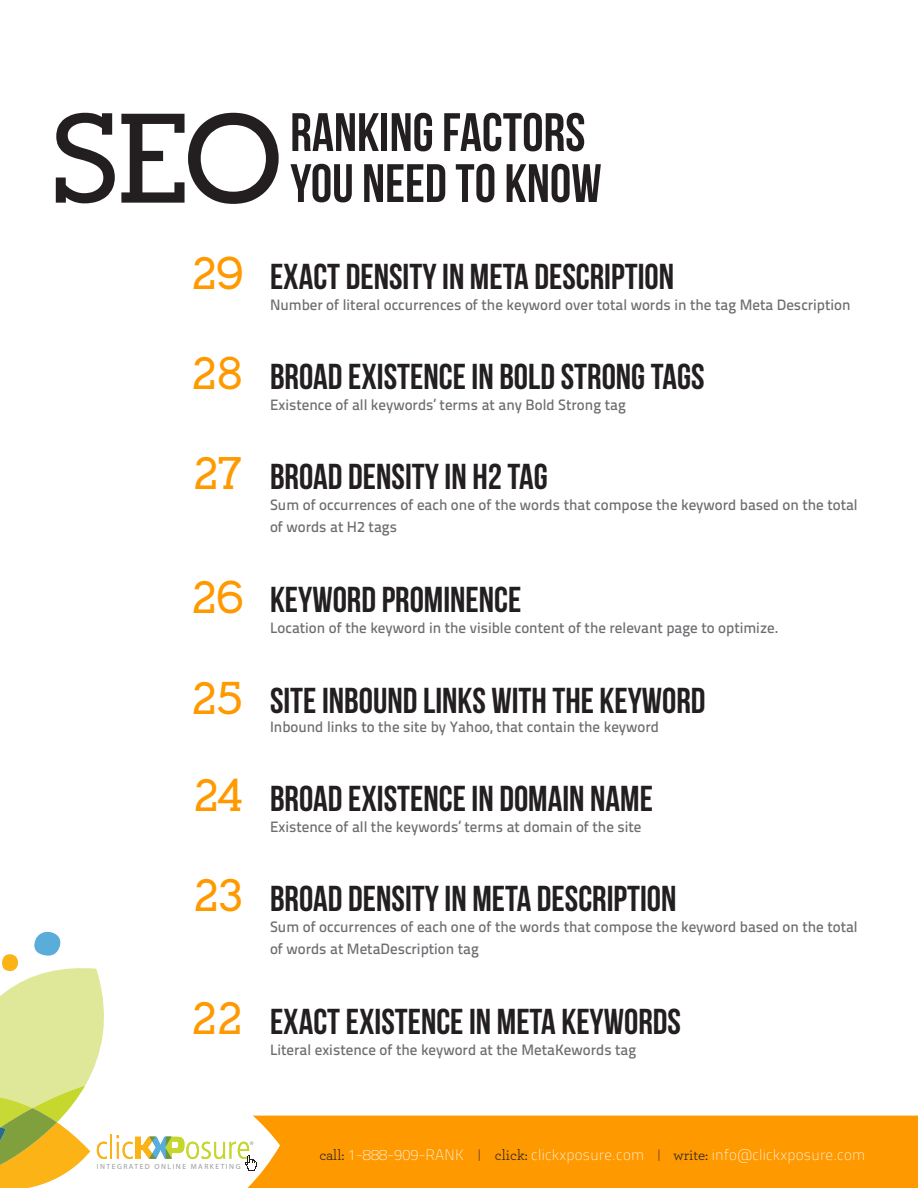
<style>
.page{position:relative;width:918px;height:1188px;background:#fff}
.page>*{position:absolute;margin:0;border:0;box-sizing:border-box;transform-origin:0 0}
.t1{font:700 124.5px "Alexandria FLF";color:#231f20}
.t2{font:54px "Bebas Neue";color:#231f20}
.t3{font:700 45px "Alexandria FLF";letter-spacing:-.025em;color:#f90}
.t4{font:36px "Bebas Neue";color:#231f20}
.t5{font:15px/22.5px "Titillium Text 14 L 600 wt";color:#6c6d70}
.t6{font:700 15px "Titillium Text 14 L";letter-spacing:.015em;color:#fff}
.t7{font:7.5px "Myriad Pro";letter-spacing:.2em;color:#97999c}
.s1{font-family:"Archer";font-weight:400;color:#231f20}
.s2{color:#231f20}
</style>
<div class="page">
<div style="left:247px;top:1116px;width:671px;height:72px;background:#f90"></div>
<hr style="left:110px;top:1134px;width:2px;height:25px;background:#fab217">
<svg style="left:117px;top:1135px;width:140px;height:36px"></svg>
<svg style="left:0;top:931px;width:108px;height:257px"></svg>
<p class="t1" style="left:51px;top:93px;width:234px">SEO</p>
<p class="t2" style="left:290px;top:103px;width:297px">RANKING FACTORS</p>
<p class="t2" style="left:290px;top:154px;width:313px">YOU NEED TO KNOW</p>
<p class="t3" style="left:191px;top:249px;width:54px">29</p>
<p class="t3" style="left:191px;top:350px;width:54px">28</p>
<p class="t3" style="left:192px;top:450px;width:52px">27</p>
<p class="t3" style="left:191px;top:573px;width:54px">26</p>
<p class="t3" style="left:191px;top:674px;width:54px">25</p>
<p class="t3" style="left:193px;top:772px;width:52px">24</p>
<p class="t3" style="left:193px;top:871px;width:52px">23</p>
<p class="t3" style="left:191px;top:995px;width:54px">22</p>
<p class="t4" style="left:270px;top:256px;width:406px">EXACT DENSITY IN META DESCRIPTION</p>
<p class="t5" style="left:270px;top:293px;width:582px">Number of literal occurrences of the keyword over total words in the tag Meta Description</p>
<p class="t4" style="left:270px;top:356px;width:436px">BROAD EXISTENCE IN BOLD STRONG TAGS</p>
<p class="t5" style="left:270px;top:393px;width:357px">Existence of all keywords’ terms at any Bold Strong tag</p>
<p class="t4" style="left:270px;top:456px;width:279px">BROAD DENSITY IN H2 TAG</p>
<p class="t5" style="left:270px;top:493px;width:589px">Sum of occurrences of each one of the words that compose the keyword based on the total of words at H2 tags</p>
<p class="t4" style="left:270px;top:580px;width:253px">KEYWORD PROMINENCE</p>
<p class="t5" style="left:270px;top:617px;width:510px">Location of the keyword in the visible content of the relevant page to optimize.</p>
<p class="t4" style="left:270px;top:681px;width:437px">SITE INBOUND LINKS WITH THE KEYWORD</p>
<p class="t5" style="left:270px;top:715px;width:390px">Inbound links to the site by Yahoo, that contain the keyword</p>
<p class="t4" style="left:270px;top:778px;width:384px">BROAD EXISTENCE IN DOMAIN NAME</p>
<p class="t5" style="left:270px;top:815px;width:373px">Existence of all the keywords’ terms at domain of the site</p>
<p class="t4" style="left:270px;top:878px;width:408px">BROAD DENSITY IN META DESCRIPTION</p>
<p class="t5" style="left:270px;top:915px;width:589px">Sum of occurrences of each one of the words that compose the keyword based on the total of words at MetaDescription tag</p>
<p class="t4" style="left:270px;top:1001px;width:413px">EXACT EXISTENCE IN META KEYWORDS</p>
<p class="t5" style="left:270px;top:1038px;width:368px">Literal existence of the keyword at the MetaKewords tag</p>
<p class="t7" style="left:97px;top:1163px;width:145px">INTEGRATED ONLINE MARKETING</p>
<p class="t6" style="left:319px;top:1146px;width:547px"><span class="s1">call:</span> 1-888-909-RANK <span class="s2">|</span> <span class="s1">click:</span> clickxposure.com <span class="s2">|</span> <span class="s1">write:</span> info@clickxposure.com</p>
</div>
